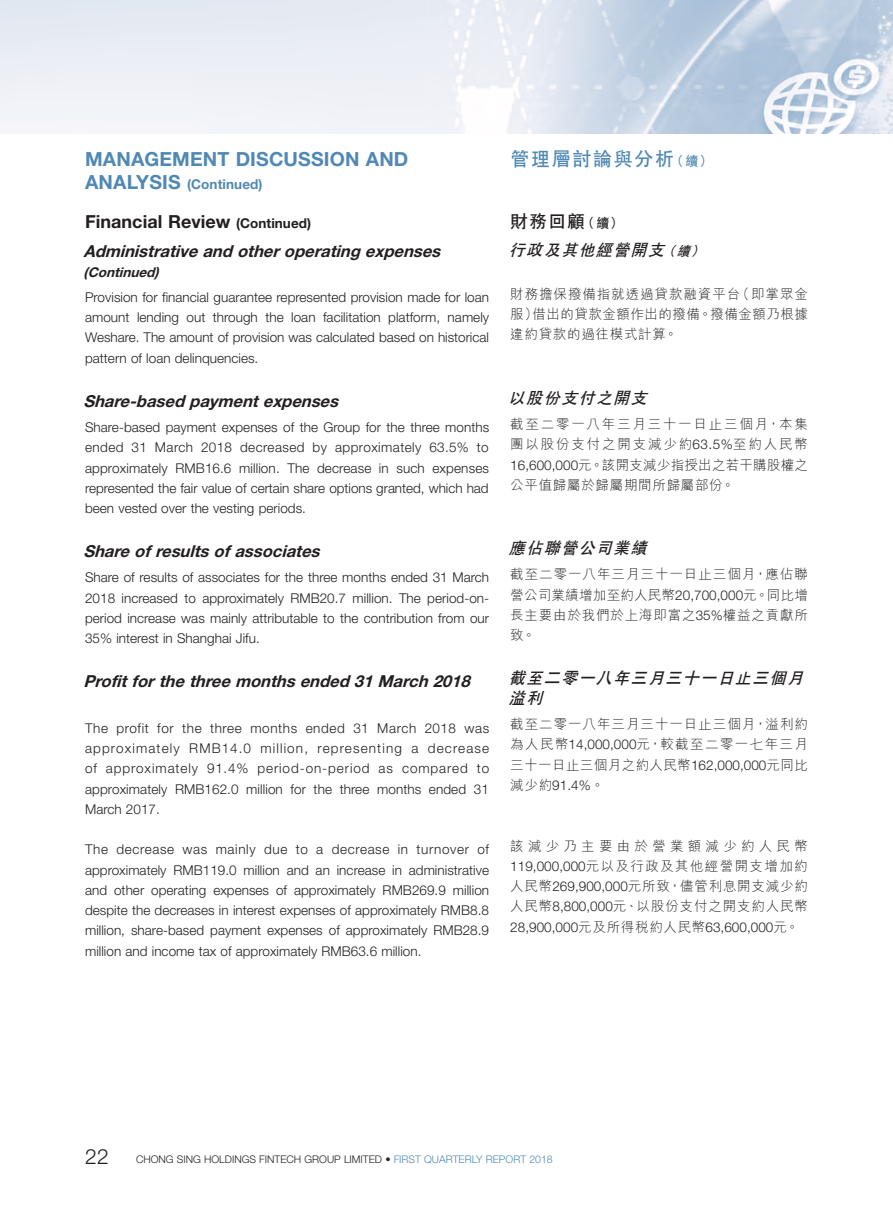
<style>
.page{position:relative;width:893px;height:1212px;background:#fff}
.page>*{position:absolute;margin:0;border:0;box-sizing:border-box;transform-origin:0 0}
.t1{font:300 21px "Helvetica Neue LT Std";color:#231f20}
.Heading_1{font:700 19.5px "Helvetica Neue LT Std";letter-spacing:.01em;color:#5089b4}
.C_Heading_1{font:700 19.5px "C Hei 2 HK";letter-spacing:.06em;color:#5089b4}
.Heading_2{font:700 18px "Helvetica Neue LT Std";letter-spacing:.005em;color:#231f20}
.C_Heading_2{font:700 18px "C Hei 2 HK";color:#231f20}
.Heading_3{font:italic 700 16.5px "Helvetica Neue LT Std";color:#231f20}
.C_Heading_3{font:italic 700 16.5px/19.5px "C Hei 2 HK";color:#231f20}
.Body_Text{font:300 13.5px/20.2px "Helvetica Neue LT Std";letter-spacing:.005em;color:#231f20;text-align:justify}
.C_Body_Text{font:300 13.5px/20.2px "M Hei HK";letter-spacing:.06em;color:#231f20;text-align:justify}
.Heading_1-2{font:700 13.5px "Helvetica Neue LT Std";letter-spacing:.01em;color:#5089b4}
.Heading_3-2{font:italic 700 13.5px "Helvetica Neue LT Std";color:#231f20}
.t2{font:300 10.5px "Helvetica Neue LT Std";color:#231f20}
.s1{font-size:19.5px}
.s2{font-size:13.5px}
.s3{font-family:"Helvetica Neue LT Std"}
.s4{color:#5089b4}
</style>
<div class="page">
<img style="left:0;top:0;width:893px;height:133px">
<p class="Heading_1" style="left:85px;top:147px;width:325px">MANAGEMENT DISCUSSION AND</p>
<p class="Heading_1-2" style="left:85px;top:176px;width:179px"><span class="s1">ANALYSIS</span> (Continued)</p>
<p class="Heading_2" style="left:85px;top:211px;width:228px">Financial Review <span class="s2">(Continued)</span></p>
<p class="Heading_3" style="left:83px;top:241px;width:364px">Administrativeand otheroperating expenses</p>
<p class="Heading_3-2" style="left:84px;top:263px;width:77px">(Continued)</p>
<p class="Body_Text" style="left:85px;top:287px;width:406px">Provision for financial guarantee represented provision made for loan amount lending out through the loan facilitation platform, namely Weshare. The amount of provision was calculated based on historical pattern of loan delinquencies.</p>
<p class="Heading_3" style="left:83px;top:391px;width:261px">Share-based paymentexpenses</p>
<p class="Body_Text" style="left:85px;top:417px;width:406px">Share-based payment expenses of the Group for the three months ended 31 March 2018 decreased by approximately 63.5% to approximately RMB16.6 million. The decrease in such expenses represented the fair value of certain share options granted, which had been vested over the vesting periods.</p>
<p class="Heading_3" style="left:83px;top:541px;width:243px">Shareofresultsofassociates</p>
<p class="Body_Text" style="left:85px;top:567px;width:406px">Share of results of associates for the three months ended 31 March 2018 increased to approximately RMB20.7 million. The period-on&shy;period increase was mainly attributable to the contribution from our 35% interest in Shanghai Jifu.</p>
<p class="Heading_3" style="left:83px;top:671px;width:393px">Profitforthethreemonthsended 31March 2018</p>
<p class="Body_Text" style="left:85px;top:718px;width:406px">The profit for the three months ended 31 March 2018 was approximately RMB14.0 million, representing a decrease of approximately 91.4% period-on-period as compared to approximately RMB162.0 million for the three months ended 31<br>March 2017.</p>
<p class="Body_Text" style="left:85px;top:839px;width:406px">The decrease was mainly due to a decrease in turnover of approximately RMB119.0 million and an increase in administrative and other operating expenses of approximately RMB269.9 million despite the decreases in interest expenses of approximately RMB8.8 million, share-based payment expenses of approximately RMB28.9 million and income tax of approximately RMB63.6 million.</p>
<p class="C_Heading_1" style="left:510px;top:149px;width:204px">管理層討論與分析<span class="s2">（續）</span></p>
<p class="C_Heading_2" style="left:510px;top:213px;width:115px">財務回顧<span class="s2">（續）</span></p>
<p class="C_Heading_3" style="left:509px;top:239px;width:201px">行政及其他經營開支<span class="s2">（續）</span></p>
<p class="C_Body_Text" style="left:510px;top:284px;width:299px">財務擔保撥備指就透過貸款融資平台（即掌眾金服）借出的貸款金額作出的撥備。撥備金額乃根據違約貸款的過往模式計算。</p>
<p class="C_Heading_3" style="left:509px;top:388px;width:144px">以股份支付之開支</p>
<p class="C_Body_Text" style="left:510px;top:414px;width:299px">截至二零一八年三月三十一日止三個月，本集團以股份支付之開支減少約<span class="s3">63.5%</span>至約人民幣<span class="s3">16,600,000</span>元。該開支減少指授出之若干購股權之公平值歸屬於歸屬期間所歸屬部份。</p>
<p class="C_Heading_3" style="left:509px;top:538px;width:144px">應佔聯營公司業績</p>
<p class="C_Body_Text" style="left:510px;top:564px;width:299px">截至二零一八年三月三十一日止三個月，應佔聯營公司業績增加至約人民幣<span class="s3">20,700,000</span>元。同比增長主要由於我們於上海即富之<span class="s3">35%</span>權益之貢獻所致。</p>
<p class="C_Heading_3" style="left:509px;top:668px;width:300px">截至二零一八年三月三十一日止三個月溢利</p>
<p class="C_Body_Text" style="left:510px;top:714px;width:299px">截至二零一八年三月三十一日止三個月，溢利約為人民幣<span class="s3">14,000,000</span>元，較截至二零一七年三月三十一日止三個月之約人民幣<span class="s3">162,000,000</span>元同比減少約<span class="s3">91.4%</span>。</p>
<p class="C_Body_Text" style="left:510px;top:835px;width:299px">該減少乃主要由於營業額減少約人民幣<span class="s3">119,000,000</span>元以及行政及其他經營開支增加約人民幣<span class="s3">269,900,000</span>元所致，儘管利息開支減少約人民幣<span class="s3">8,800,000</span>元、以股份支付之開支約人民幣<span class="s3">28,900,000</span>元及所得稅約人民幣<span class="s3">63,600,000</span>元。</p>
<h1 class="t1" style="left:85px;top:1143px;width:25px">22</h1>
<p class="t2" style="left:136px;top:1153px;width:418px">CHONG SING HOLDINGS FINTECH GROUP LIMITED • <span class="s4">FIRST QUARTERLY REPORT 2018</span></p>
</div>
